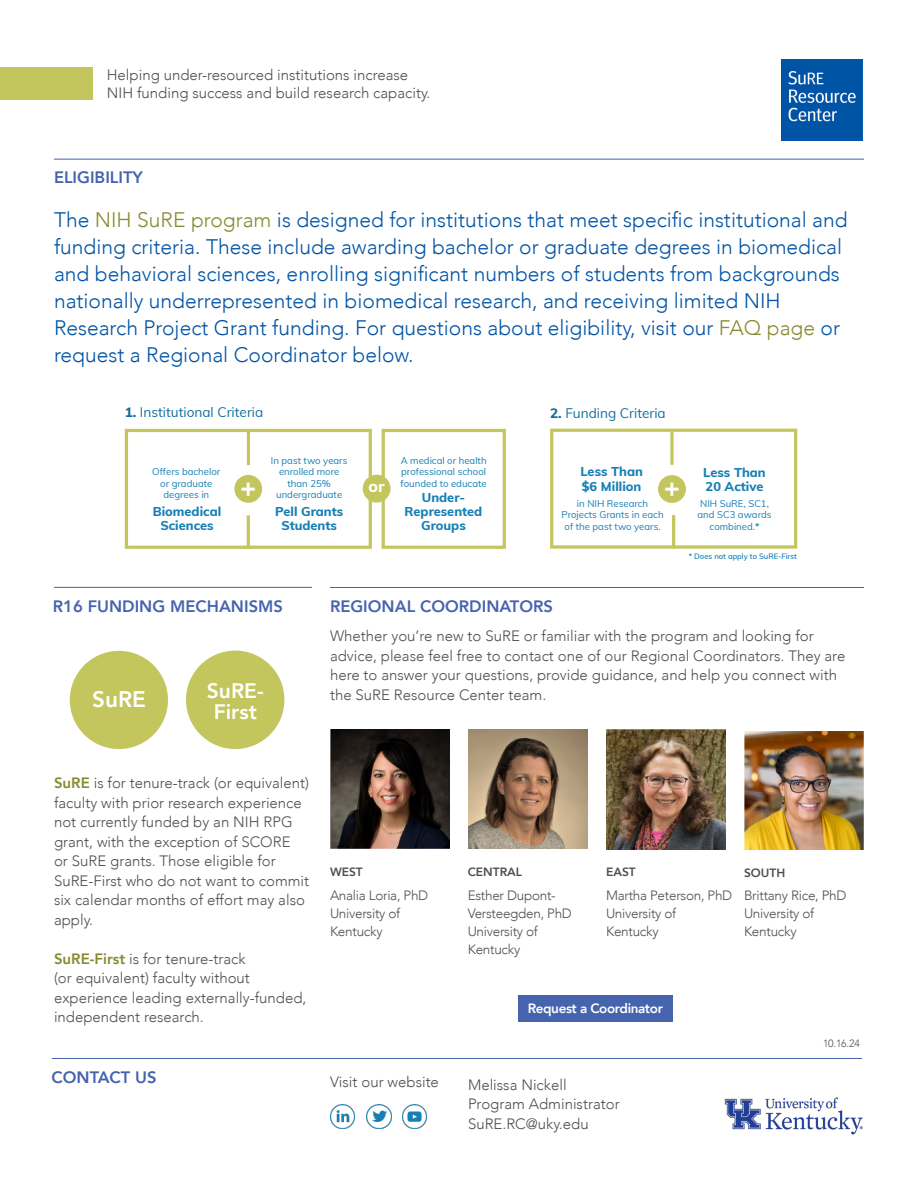
<style>
.page{position:relative;width:918px;height:1188px;background:#fff}
.page>*{position:absolute;margin:0;border:0;box-sizing:border-box;transform-origin:0 0}
.t1{font:800 27.15px "Muli";color:#fff}
.t2{font:800 22.5px "Avenir";color:#fff}
.t3{font:300 21px/27px "Avenir";color:#0154a6}
.t4{font:800 21px/21px "Avenir";color:#fff;text-align:center}
.t5{font:800 16.5px "Avenir";color:#4663ae}
.t6{font:800 16.05px "Muli";color:#fff}
.t7{font:300 15px/19.5px "Avenir";color:#4d4f52}
.t8{font:13.65px "Muli";color:#136e9c}
.t9{font:300 13.5px/18px "Avenir";letter-spacing:-.02em;color:#4d4f52}
.t10{font:800 13.5px "Avenir";letter-spacing:-.03em;color:#fff}
.t11{font:800 12.75px/14px "Muli";color:#167fb4;text-align:center}
.t12{font:800 12px "Avenir";color:#4d4f52}
.t13{font:300 10.5px "Avenir";color:#4d4f52}
.t14{font:9.6px/11.6px "Muli";color:#167fb4;text-align:center}
.t15{font:600 7.65px "Muli";color:#167fb4}
.s1{color:#878a31}
.s2{font-weight:800}
.s3{font-weight:700}
.s4{font-weight:800;color:#878a31}
</style>
<div class="page">
<img style="left:782px;top:59px;width:81px;height:81px">
<hr style="left:54px;top:159px;width:810px;height:1px;background:#4663ae">
<hr style="left:330px;top:587px;width:534px;height:1px;background:#4663ae">
<div style="left:0;top:67px;width:92px;height:32px;background:#c3c65d"></div>
<hr style="left:54px;top:587px;width:258px;height:1px;background:#4663ae">
<img style="left:724px;top:1097px;width:139px;height:38px">
<hr style="left:52px;top:1058px;width:810px;height:1px;background:#4663ae">
<div style="left:70px;top:651px;width:98px;height:98px;background:#c3c65d;border-radius:50%"></div>
<div style="left:518px;top:995px;width:155px;height:27px;background:#4663ae"></div>
<img style="left:330px;top:1104px;width:24px;height:25px">
<img style="left:367px;top:1104px;width:24px;height:25px">
<img style="left:402px;top:1104px;width:25px;height:25px">
<img style="left:468px;top:729px;width:120px;height:120px">
<div style="left:186px;top:651px;width:98px;height:98px;background:#c3c65d;border-radius:50%"></div>
<img style="left:606px;top:729px;width:120px;height:120px">
<img style="left:744px;top:731px;width:120px;height:119px">
<img style="left:330px;top:729px;width:120px;height:120px">
<svg style="left:382px;top:429px;width:124px;height:120px"></svg>
<svg style="left:125px;top:429px;width:247px;height:120px"></svg>
<hr style="left:247px;top:515px;width:3px;height:34px;background:#c3c65d">
<hr style="left:247px;top:432px;width:3px;height:33px;background:#c3c65d">
<svg style="left:550px;top:429px;width:247px;height:120px"></svg>
<hr style="left:672px;top:515px;width:3px;height:34px;background:#c3c65d">
<svg style="left:670px;top:431px;width:4px;height:34px"></svg>
<div style="left:234px;top:475px;width:28px;height:28px;background:#c3c65d;border-radius:50%"></div>
<div style="left:363px;top:475px;width:28px;height:28px;background:#c3c65d;border-radius:50%"></div>
<div style="left:658px;top:475px;width:28px;height:28px;background:#c3c65d;border-radius:50%"></div>
<p class="t7" style="left:107px;top:66px;width:325px;line-height:18px">Helping under-resourced institutions increase<br>NIH funding success and build research capacity.</p>
<p class="t5" style="left:54px;top:164px;width:90px">ELIGIBILITY</p>
<p class="t3" style="left:54px;top:206px;width:795px">The <span class="s1">NIH SuRE program</span> is designed for institutions that meet specific institutional and funding criteria. These include awarding bachelor or graduate degrees in biomedical and behavioral sciences, enrolling significant numbers of students from backgrounds nationally underrepresented in biomedical research, and receiving limited NIH Research Project Grant funding. For questions about eligibility, visit our <span class="s1">FAQ page</span> or request a Regional Coordinator below.</p>
<p class="t8" style="left:125px;top:402px;width:140px"><span class="s2">1.</span> Institutional Criteria</p>
<p class="t8" style="left:550px;top:403px;width:117px"><span class="s2">2.</span> Funding Criteria</p>
<p class="t14" style="left:152px;top:465px;width:70px">Offers bachelor or graduate degrees in</p>
<p class="t14" style="left:271px;top:454px;width:78px">In past two years enrolled more than 25% undergraduate</p>
<p class="t14" style="left:401px;top:454px;width:88px;text-align:justify">A medical or health professional school founded to educate</p>
<p class="t11" style="left:580px;top:464px;width:64px;line-height:15.1px;text-align:left">Less Than $6 Million</p>
<p class="t1" style="left:240px;top:467px;width:18px">+</p>
<p class="t6" style="left:369px;top:474px;width:18px">or</p>
<p class="t1" style="left:664px;top:467px;width:18px">+</p>
<p class="t11" style="left:405px;top:490px;width:79px">Under-<br>Represented<br>Groups</p>
<p class="t14" style="left:562px;top:497px;width:104px">in NIH Research<br>Projects Grants in each of the past two years.</p>
<p class="t11" style="left:153px;top:503px;width:70px">Biomedical<br>Sciences</p>
<p class="t11" style="left:275px;top:504px;width:70px">Pell Grants<br>Students</p>
<p class="t11" style="left:703px;top:464px;width:64px;line-height:14.4px;text-align:left">Less Than<br>20 Active</p>
<p class="t14" style="left:697px;top:497px;width:76px">NIH SuRE, SC1, and SC3 awards combined.<span class="s3">*</span></p>
<p class="t15" style="left:689px;top:551px;width:110px"><span class="s3">*</span> Does not apply to SuRE-First</p>
<p class="t5" style="left:53px;top:593px;width:232px">R16 FUNDING MECHANISMS</p>
<p class="t5" style="left:330px;top:593px;width:225px">REGIONAL COORDINATORS</p>
<p class="t2" style="left:92px;top:682px;width:55px">SuRE</p>
<p class="t4" style="left:207px;top:681px;width:58px">SuRE-<br>First</p>
<p class="t7" style="left:330px;top:627px;width:517px">Whether you’re new to SuRE or familiar with the program and looking for advice, please feel free to contact one of our Regional Coordinators. They are here to answer your questions, provide guidance, and help you connect with the SuRE Resource Center team.</p>
<p class="t7" style="left:54px;top:774px;width:257px"><span class="s4">SuRE</span> is for tenure-track (or equivalent) faculty with prior research experience not currently funded by an NIH RPG grant, with the exception of SCORE<br>or SuRE grants. Those eligible for<br>SuRE-First who do not want to commit six calendar months of effort may also apply.</p>
<p class="t7" style="left:54px;top:949px;width:254px"><span class="s4">SuRE-First</span> is for tenure-track<br>(or equivalent) faculty without experience leading externally-funded, independent research.</p>
<p class="t5" style="left:52px;top:1064px;width:107px">CONTACT US</p>
<p class="t12" style="left:330px;top:862px;width:34px">WEST</p>
<p class="t9" style="left:330px;top:886px;width:100px">Analia Loria, PhD</p>
<p class="t9" style="left:330px;top:904px;width:72px">University of<br>Kentucky</p>
<p class="t7" style="left:330px;top:1073px;width:111px">Visit our website</p>
<p class="t12" style="left:468px;top:863px;width:56px">CENTRAL</p>
<p class="t9" style="left:468px;top:886px;width:106px">Esther Dupont-<br>Versteegden, PhD</p>
<p class="t9" style="left:468px;top:922px;width:72px">University of<br>Kentucky</p>
<p class="t12" style="left:606px;top:863px;width:31px">EAST</p>
<p class="t9" style="left:606px;top:887px;width:128px">Martha Peterson, PhD</p>
<p class="t9" style="left:606px;top:905px;width:72px">University of<br>Kentucky</p>
<p class="t12" style="left:744px;top:863px;width:43px">SOUTH</p>
<p class="t9" style="left:744px;top:887px;width:104px">Brittany Rice, PhD</p>
<p class="t9" style="left:744px;top:905px;width:72px">University of<br>Kentucky</p>
<p class="t10" style="left:528px;top:998px;width:137px">Request a Coordinator</p>
<p class="t7" style="left:468px;top:1075px;width:100px">Melissa Nickell</p>
<p class="t7" style="left:468px;top:1094px;width:153px">Program Administrator</p>
<p class="t7" style="left:468px;top:1114px;width:122px">SuRE.RC@uky.edu</p>
<p class="t13" style="left:823px;top:1037px;width:38px">10.16.24</p>
</div>
